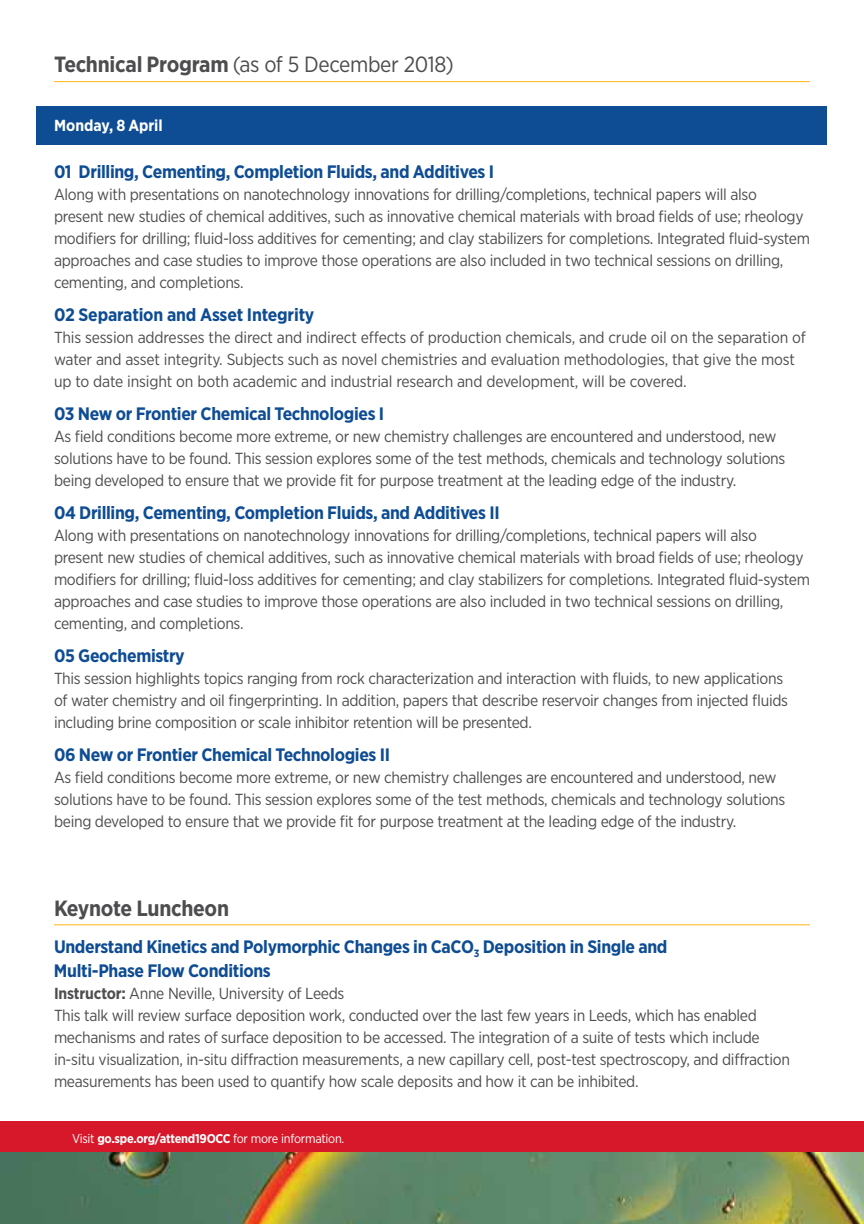
<style>
.page{position:relative;width:864px;height:1224px;background:#fff}
.page>*{position:absolute;margin:0;border:0;box-sizing:border-box;transform-origin:0 0}
.t1{font:22px "Gotham Narrow";letter-spacing:-.015em;color:#4d4d4f}
.t2{font:700 22px "Gotham Narrow";letter-spacing:-.015em;color:#4d4d4f}
.t3{font:700 18px/24px "Gotham Narrow";letter-spacing:-.02em;color:#0e4c93}
.t4{font:16px/22px "Gotham Narrow";letter-spacing:-.02em;color:#4d4d4f}
.t5{font:700 16px "Gotham Narrow";color:#fff}
.t6{font:12.6px "Gotham Narrow";letter-spacing:-.02em;color:#fff}
.s1{font-weight:700}
</style>
<div class="page">
<div style="left:0;top:1121px;width:864px;height:32px;background:#d7182a"></div>
<img style="left:0;top:1152px;width:864px;height:72px">
<hr style="left:54px;top:81px;width:756px;height:1px;background:#fdb913">
<div style="left:37px;top:107px;width:790px;height:38px;background:#0e4c93"></div>
<hr style="left:54px;top:924px;width:756px;height:1px;background:#fdb913">
<h1 class="t1" style="left:54px;top:50px;width:401px"><span class="s1">Technical Program</span> (as of 5 December 2018)</h1>
<p class="t5" style="left:54px;top:115px;width:110px">Monday, 8 April</p>
<p class="t3" style="left:54px;top:160px;width:442px">01 Drilling, Cementing, Completion Fluids, and Additives I</p>
<p class="t4" style="left:54px;top:183px;width:758px">Along with presentations on nanotechnology innovations for drilling/completions, technical papers will also present new studies of chemical additives, such as innovative chemical materials with broad fields of use; rheology modifiers for drilling; fluid-loss additives for cementing; and clay stabilizers for completions. Integrated fluid-system approaches and case studies to improve those operations are also included in two technical sessions on drilling, cementing, and completions.</p>
<p class="t3" style="left:54px;top:303px;width:262px">02 Separation and Asset Integrity</p>
<p class="t4" style="left:54px;top:326px;width:754px">This session addresses the direct and indirect effects of production chemicals, and crude oil on the separation of water and asset integrity. Subjects such as novel chemistries and evaluation methodologies, that give the most up to date insight on both academic and industrial research and development, will be covered.</p>
<p class="t3" style="left:54px;top:402px;width:332px">03 New or Frontier Chemical Technologies I</p>
<p class="t4" style="left:54px;top:425px;width:733px">As field conditions become more extreme, or new chemistry challenges are encountered and understood, new solutions have to be found. This session explores some of the test methods, chemicals and technology solutions being developed to ensure that we provide fit for purpose treatment at the leading edge of the industry.</p>
<p class="t3" style="left:54px;top:501px;width:447px">04 Drilling, Cementing, Completion Fluids, and Additives II</p>
<p class="t4" style="left:54px;top:524px;width:758px">Along with presentations on nanotechnology innovations for drilling/completions, technical papers will also present new studies of chemical additives, such as innovative chemical materials with broad fields of use; rheology modifiers for drilling; fluid-loss additives for cementing; and clay stabilizers for completions. Integrated fluid-system approaches and case studies to improve those operations are also included in two technical sessions on drilling, cementing, and completions.</p>
<p class="t3" style="left:54px;top:644px;width:132px">05 Geochemistry</p>
<p class="t4" style="left:54px;top:667px;width:736px">This session highlights topics ranging from rock characterization and interaction with fluids, to new applications of water chemistry and oil fingerprinting. In addition, papers that describe reservoir changes from injected fluids including brine composition or scale inhibitor retention will be presented.</p>
<p class="t3" style="left:54px;top:743px;width:338px">06 New or Frontier Chemical Technologies II</p>
<p class="t4" style="left:54px;top:766px;width:733px">As field conditions become more extreme, or new chemistry challenges are encountered and understood, new solutions have to be found. This session explores some of the test methods, chemicals and technology solutions being developed to ensure that we provide fit for purpose treatment at the leading edge of the industry.</p>
<h1 class="t2" style="left:54px;top:894px;width:177px">Keynote Luncheon</h1>
<p class="t3" style="left:54px;top:935px;width:615px">Understand Kinetics and Polymorphic Changes in CaCO<sub>3</sub> Deposition in Single and<br>Multi-Phase Flow Conditions</p>
<p class="t4" style="left:54px;top:982px;width:737px"><span class="s1">Instructor:</span> Anne Neville, University of Leeds<br>This talk will review surface deposition work, conducted over the last few years in Leeds, which has enabled mechanisms and rates of surface deposition to be accessed. The integration of a suite of tests which include in-situ visualization, in-situ diffraction measurements, a new capillary cell, post-test spectroscopy, and diffraction measurements has been used to quantify how scale deposits and how it can be inhibited.</p>
<p class="t6" style="left:72px;top:1131px;width:274px">Visit <span class="s1">go.spe.org/attend19OCC</span> for more information.</p>
</div>
